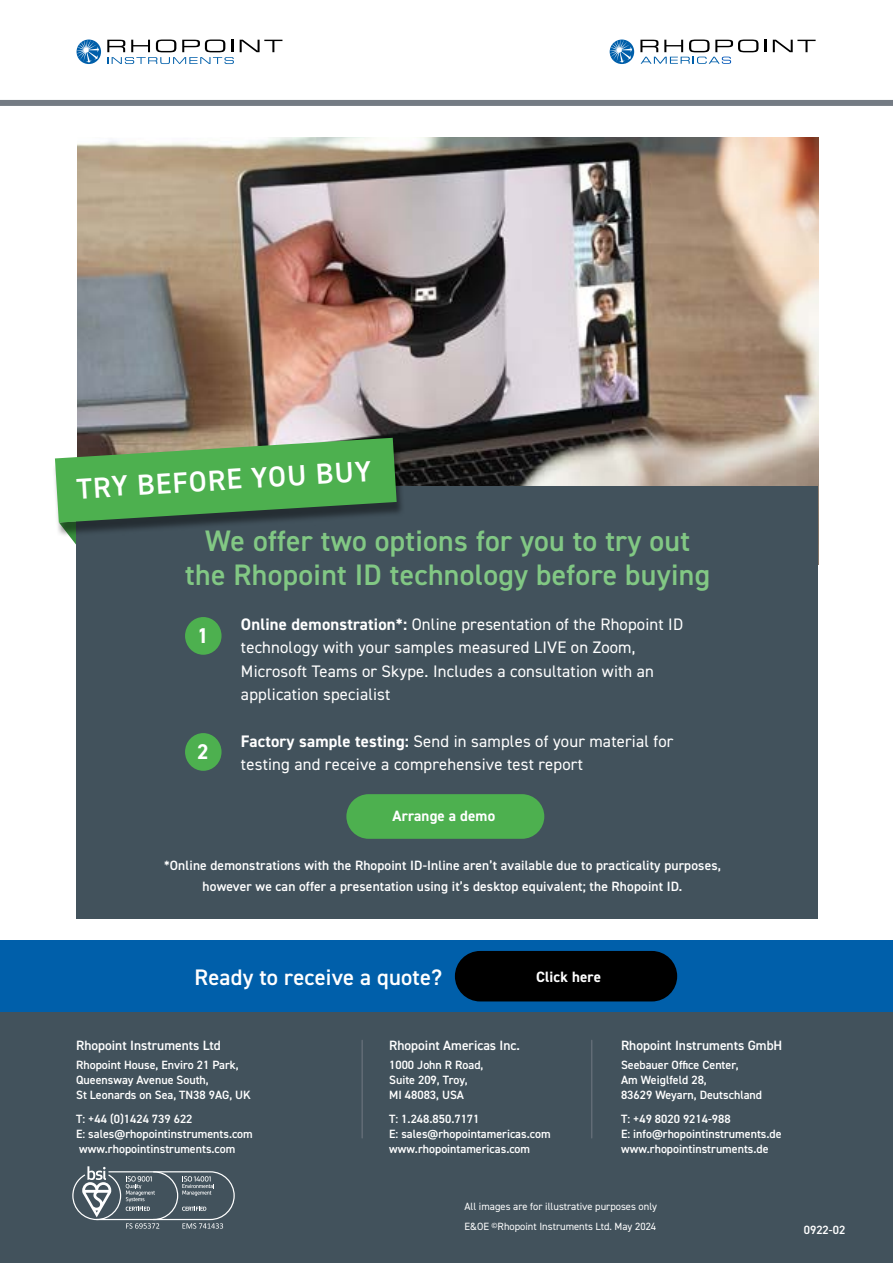
<style>
.page{position:relative;width:893px;height:1263px;background:#fff}
.page>*{position:absolute;margin:0;border:0;box-sizing:border-box;transform-origin:0 0}
.t1{font:600 29.7px/34.7px "DIN2014";letter-spacing:.01em;color:#82c884;text-align:center}
.t2{font:600 28.95px "DIN2014";color:#fff}
.t3{font:600 22.5px "DIN2014";letter-spacing:.01em;color:#fff}
.t4{font:700 21.45px "DIN2014";color:#fff}
.t5{font:16.65px/23.4px "DIN2014";letter-spacing:.01em;color:#fff}
.t6{font:700 15px "DIN2014";letter-spacing:.01em;color:#fff}
.t7{font:600 13.5px/21px "DIN2014";letter-spacing:.01em;color:#fff;text-align:center}
.t8{font:600 12px/15px "DIN2014";color:#fff}
.t9{font:10.5px "DIN2014";color:#fff}
.s1{font-weight:700}
</style>
<div class="page">
<div style="left:0;top:100px;width:893px;height:6px;background:#747b84"></div>
<svg style="left:240px;top:40px;width:42px;height:12px"></svg>
<svg style="left:107px;top:40px;width:127px;height:24px"></svg>
<svg style="left:77px;top:40px;width:24px;height:24px"></svg>
<svg style="left:77px;top:40px;width:22px;height:23px"></svg>
<svg style="left:764px;top:40px;width:2px;height:12px"></svg>
<svg style="left:773px;top:40px;width:43px;height:12px"></svg>
<svg style="left:610px;top:40px;width:24px;height:24px"></svg>
<svg style="left:610px;top:40px;width:22px;height:23px"></svg>
<svg style="left:640px;top:40px;width:118px;height:24px"></svg>
<div style="left:0;top:940px;width:893px;height:72px;background:#005faa"></div>
<div style="left:0;top:1013px;width:893px;height:250px;background:#42525c"></div>
<hr style="left:361px;top:1040px;width:2px;height:98px;background:#626c76">
<hr style="left:591px;top:1040px;width:1px;height:98px;background:#626c76">
<div style="left:455px;top:951px;width:222px;height:50px;background:#000;border-radius:25px"></div>
<img style="left:78px;top:138px;width:740px;height:426px">
<div style="left:76px;top:486px;width:741px;height:432px;background:#42525c"></div>
<div style="left:52px;top:441px;width:353px;height:96px;background:#000;opacity:.44"></div>
<svg style="left:55px;top:438px;width:342px;height:107px"></svg>
<div style="left:346px;top:794px;width:198px;height:45px;background:#4db04f;border-radius:22px"></div>
<div style="left:185px;top:617px;width:37px;height:38px;background:#4db04f;border-radius:50%"></div>
<div style="left:185px;top:733px;width:37px;height:38px;background:#4db04f;border-radius:50%"></div>
<svg style="left:72px;top:1166px;width:163px;height:63px"></svg>
<h2 class="t2" style="left:76px;top:471px;width:297px;rotate:-4deg">TRY BEFORE YOU BUY</h2>
<h1 class="t1" style="left:185px;top:522px;width:526px">We offer two options for you to try out the Rhopoint ID technology before buying</h1>
<h3 class="t4" style="left:197px;top:622px;width:13px">1</h3>
<h3 class="t4" style="left:197px;top:738px;width:13px">2</h3>
<h3 class="t5" style="left:241px;top:612px;width:444px"><span class="s1">Online demonstration*:</span> Online presentation of the Rhopoint ID technology with your samples measured LIVE on Zoom, Microsoft Teams or Skype. Includes a consultation with an application specialist</h3>
<h3 class="t5" style="left:241px;top:729px;width:434px"><span class="s1">Factory sample testing:</span> Send in samples of your material for testing and receive a comprehensive test report</h3>
<p class="t6" style="left:392px;top:805px;width:104px">Arrange a demo</p>
<p class="t7" style="left:164px;top:855px;width:558px">*Online demonstrations with the Rhopoint ID-Inline aren’t available due to practicality purposes, however we can offer a presentation using it’s desktop equivalent; the Rhopoint ID.</p>
<h3 class="t3" style="left:195px;top:962px;width:249px">Ready to receive a quote?</h3>
<p class="t6" style="left:536px;top:967px;width:66px">Click here</p>
<p class="t7" style="left:76px;top:1035px;width:146px">Rhopoint Instruments Ltd</p>
<p class="t8" style="left:76px;top:1057px;width:176px">Rhopoint House, Enviro 21 Park,<br>Queensway Avenue South,<br>St Leonards on Sea, TN38 9AG, UK</p>
<p class="t8" style="left:76px;top:1111px;width:178px">T: +44 (0)1424 739 622<br>E: sales@rhopointinstruments.com www.rhopointinstruments.com</p>
<p class="t7" style="left:389px;top:1035px;width:132px">Rhopoint Americas Inc.</p>
<p class="t8" style="left:389px;top:1057px;width:96px">1000 John R Road,<br>Suite 209, Troy,<br>MI 48083, USA</p>
<p class="t8" style="left:389px;top:1111px;width:163px">T: 1.248.850.7171<br>E: sales@rhopointamericas.com www.rhopointamericas.com</p>
<p class="t7" style="left:621px;top:1035px;width:163px">Rhopoint Instruments GmbH</p>
<p class="t8" style="left:621px;top:1057px;width:143px">Seebauer Office Center,<br>Am Weiglfeld 28,<br>83629 Weyarn, Deutschland</p>
<p class="t8" style="left:621px;top:1111px;width:162px">T: +49 8020 9214-988<br>E: info@rhopointinstruments.de www.rhopointinstruments.de</p>
<p class="t9" style="left:464px;top:1200px;width:194px">All images are for illustrative purposes only</p>
<p class="t9" style="left:464px;top:1220px;width:193px">E&amp;OE <sup>©</sup>Rhopoint Instruments Ltd. May 2024</p>
<p class="t8" style="left:804px;top:1222px;width:43px">0922-02</p>
</div>
